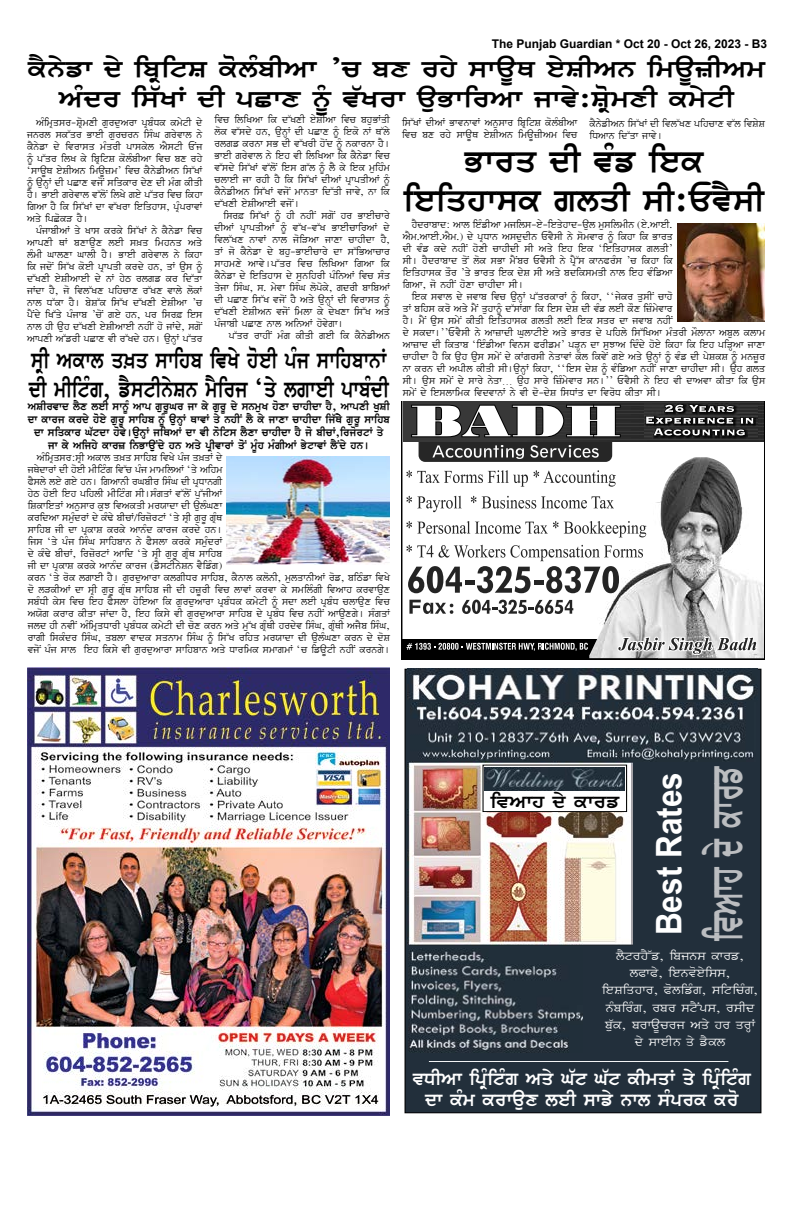
<style>
.page{position:relative;width:792px;height:1224px;background:#fff}
.page>*{position:absolute;margin:0;border:0;box-sizing:border-box;transform-origin:0 0}
.t1{font:700 46.8px "Anmol Lipi";letter-spacing:-.015em;color:#bbbdc0;scale:.59 1}
.t2{font:700 35.5px "Arial";color:#fff;scale:.89 1}
.t3{font:700 33px/39.6px "Anmol Lipi";color:#000;text-align:center}
.t4{font:700 25px/30px "Anmol Lipi";color:#000;text-align:center;scale:1.15 1}
.t5{font:700 24px/28.8px "Anmol Lipi";color:#000;scale:.79 1}
.t6{font:700 18.8px/21.6px "Anmol Lipi";color:#fff;text-align:center}
.t7{font:700 18.7px "Anmol Lipi";color:#000;scale:1.08 1}
.t8{font:12px/17.3px "Anmol Lipi";color:#fff;text-align:center;scale:1.12 1}
.t9{font:700 12px "Arial";color:#000}
.t10{font:700 11px/13.2px "Anmol Lipi";color:#000;text-align:center;scale:.94 1}
.t11{font:10px/12px "Anmol Lipi";color:#000}
</style>
<div class="page">
<div style="left:405px;top:669px;width:356px;height:444px;background:#222f3b"></div>
<img style="left:407px;top:669px;width:349px;height:34px">
<img style="left:410px;top:703px;width:344px;height:58px">
<img style="left:407px;top:762px;width:226px;height:184px">
<img style="left:409px;top:949px;width:174px;height:103px">
<div style="left:483px;top:765px;width:144px;height:47px;background:#fff"></div>
<div style="left:483px;top:765px;width:144px;height:47px;border:1px solid #000"></div>
<img style="left:485px;top:767px;width:139px;height:23px">
<hr style="left:429px;top:1061px;width:299px;height:1px;background:#fff">
<img style="left:27px;top:668px;width:363px;height:448px">
<svg style="left:401px;top:402px;width:364px;height:257px"></svg>
<img style="left:227px;top:457px;width:163px;height:108px">
<img style="left:677px;top:223px;width:87px;height:98px">
<p class="t9" style="left:492px;top:36px;width:277px">The Punjab Guardian * Oct 20 - Oct 26, 2023 - B3</p>
<h3 class="t4" style="left:28px;top:55px;width:643px">KYNYFW DYIBRITS KOLMBIAW ’C BX RHYSWAUQ EYSIAN IMAUZIAM<br>AMDR IS`KW DI PCWX Ƒ V`KRW AUBWIRAW JWVY:SROMXI KMYTI</h3>
<p class="t11" style="left:27px;top:117px;width:182px;text-indent:9px">AMIMRQSR-SROMXI GURDUARW PRBMDK KMYTI DY JNRL SK~QR BWEI GURCRN ISMG GRYVWL NY KYNYFW DYIVRWSQ MMQRI PWSKYL AYSTI ENJ Ƒ P~QR ILK KYIBRITS KOLMBIAW IVC BX RHY ‘SWAUQ EYSIAN IMAUZM’ IVC KYNYFIAN IS~KW Ƒ AUNHW DI PCWX VJON SIQKWR DYX DI MMG KIQI HY[ BWEI GRYVWL V~LON ILKYGEYP~QR IVC IKHW IGAW HYIK IS~KW DW V~KRW IEIQHWS, PRMPRWVW AQYIPCOKV HY[</p>
<p class="t11" style="left:27px;top:225px;width:182px;text-align:center">PMJWBIAW QYKWS KRKYIS~KW NYKYNYFW IVC AWPXI QW BXWAUX LEI S^Q IMHNQ AQY LMMI GWLXW GWLI HY[ BWEI GRYVWL NYIKHW IK JDON IS~K KOEI PRWPQI KRDYHN, QW AUS Ƒ D~KXI EYSIAWEI DYNW HYT RLGF KR ID~QW JWDW HY, JO IVL~KX PIHCWX R~KX VWLYLOKW NWL D~KW HY[ BYS~K IS~K D~KXI EYSIAW ’C PYNDYIK~QYPMJWB ’CON GEYHN, PR ISR&amp; IES NWL HI AUH D~KXI EYSIAWEI NHIN HO JWDY, SGON AWPXI A~FRI PCWX VI R~KDYHN[ AUNHW P~QR</p>
<p class="t11" style="left:214px;top:114px;width:182px">IVC ILIKAW IK D~KXI EYSIAW IVC BHUBWQI LOK V~SDYHN, AUNHW DI PCWX Ƒ IEKO NW Q~LY RLGF KRNW SB DI V~KRI HOND Ƒ NKWRNW HY[ BWEI GRYVWL NYIEH VI ILIKAW IK KYNYFW IVC V~SDYIS~KW V~LON IES G~L Ƒ LYKYIEK MUIHMM CLWEI JW RHI HYIK IS~KW DIAW PRWPQIAW Ƒ KYNYFIAN IS~KW VJON MWNQW ID~QI JWVY, NW IK D~KXI EYSIAWEI VJON[</p>
<p class="t11" style="left:214px;top:210px;width:182px;text-indent:9px">ISR&amp; IS~KW Ƒ HI NHIN SGON HR BWEICWRY DIAW PRWPQIAW Ƒ V~K-V~K BWEICWIRAW DY IVL~KX NWVW NWL JOIVAW JWXW CWHIDW HY, QW JO KYNYFW DYBHU-BWEICWRYDW S~IBAWCWR SWHMXY AWVY[P~QR IVC ILIKAW IGAW IK KYNYFW DYIEIQHWS DYSUNIHRI PMINAW IVC SMQ QYJW ISMG, S. MYVW ISMG LOPOKY, GDRI BWIBAW DI PCWX IS~K VJON HYAQYAUNHW DI IVRWSQ Ƒ D~KXI EYSIAN VJON IMLW KYDYKXW IS~K AQY PMJWBI PCWX NWL AINAW HOVYGW[</p>
<p class="t11" style="left:229px;top:330px;width:163px">P~QR RWHIN MMG KIQI GEI IK KYNYFIAN</p>
<p class="t11" style="left:402px;top:117px;width:177px">IS~KW DIAW BWVNWVW ANUSWR IBRITS KOLMBIAW<br>IVC BX RHYSWAUQ EYSIAN IMAUZIAM IVC</p>
<p class="t11" style="left:590px;top:118px;width:177px">KYNYFIAN IS~KW DI IVL~KX PIHCWX V~L IVSYS<br>IDAWN ID~QW JWVY[</p>
<h3 class="t3" style="left:404px;top:142px;width:362px">BWRQ DI VMF IEK<br>IEIQHWSK GLQI SI:EVYSI</h3>
<p class="t11" style="left:403px;top:219px;width:272px;text-align:justify;text-indent:9px">HYDRWBWD: AWL IEMFIAW MJILS-EY-IEQYHWD-AUL MUSILMIN (EY.AWEI.<br>AYM.AWEI.AYM.) DYPRDWN ASDUDIN EVYSI NYSOMVWR Ƒ IKHW IK BWRQ DI VMF KDYNHIN HOXI CWHIDI SI AQYIEH IEK ‘IEIQHWSK GLQI’ SI[ HYDRWBWD QON LOK SBW MYNBR EVYSI NYPRY~S KWNPRMS ’C IKHW IK IEIQHWSK QOR ’QYBWRQ IEK DYS SI AQYBDIKSMQI NWL IEH VMIFAW IGAW, JO NHIN HOXW CWHIDW SI[</p>
<p class="t11" style="left:403px;top:291px;width:364px;text-indent:9px">IEK SVWL DYJVWB IVC AUNHW P~QRKWRW Ƒ IKHW, ‘‘JYKR QUSIN CWHO<br>QW BIHS KRO AQYMYN QUHWƑ D~SWGW IK IES DYS DI VMF LEI KOX IZMMYVWR<br>HY[ MYN AUS SMYN KIQI IEIQHWSK GLQI LEI IEK SQR DW JVWB NHIN<br>DYSKDW[’’EVYSI NYAWZWDI GULWTIEYAQYBWRQ DYPIHLYIS~IKAW MMQRI MOLWNW ABUL KLWM AWZWD DI IKQWB ‘IEMFIAW IVNS PRIFM’ PVHN DW SUJWA IDMDYHOEYIKHW IK IEH PIVHAW JWXW CWHIDW HYIK AUH AUS SMYN DYKWGRSI NYQWVW KOL IKVYN GEYAQYAUNHW Ƒ VMF DI PYSKS Ƒ MNZUR NW KRN DI APIL KIQI SI[AUNHW IKHW, ‘‘IES DYS Ƒ VMIFAW NHIN JWXW CWHIDW SI[ AUH GLQ SI[ AUS SMYN DYSWRYNYQW… AUH SWRYIZMMYVWR SN[’’ EVYSI NYIEH VI DWAVW KIQW IK AUS SMYN DYIESLWIMK IVDVWNW NYVI DO-DYS ISDWQ DW IVROD KIQW SI[</p>
<h3 class="t5" style="left:29px;top:346px;width:457px">SRI AKWL Q^Q SWIHB IVKY HOEI PMJ SWIHBWNW<br>DI MIITMG, FYSTINYSN MYIRJ ‘QY LGWEI PWBMDI</h3>
<p class="t10" style="left:28px;top:400px;width:387px">ASIRVWD LYX LEI SWNMU AWP GURUGR JW KYGURU DYSNMUK HOXW CWHIDW HY, AWPXI KUSI DW KWRJ KRDYHOEYGURU SWIHB NMU AUNHW QWVW QYNHIN LYKYJWXW CWHIDW IJ`QYGURU SWIHB DW SIQKWR G`TDW HOVY[AUNHW JIQAW DW VI NOITS LYXW CWHIDW HYJO BICW,IRJORTW QY JW KYAIJHYKWRZ INBWAUNDYHN AQYPRIVWRW QON MMUH MMGIAW BYTWVW LYNDYHN[</p>
<p class="t11" style="left:28px;top:452px;width:369px;text-indent:9px">AMIMRQSR:SRI AKWL Q^Q SWIHB IVKYPMJ Q^QW DY<br>JQYDWRW DI HOEI MIITMG IV~C PMJ MWMILAW ‘QYAIHM<br>PYSLYLEYGEYHN[ IGAWNI RGBIR ISMG DI PRDWNGI<br>HYT HOEI IEH PIHLI MIITMG SI[SMGQW V~LON PU~JIAW<br>ISKWIEQW ANUSWR KUJ IVAKQI MRXWDW DI AULMGXW<br>KRIDAW SMUMDRW DYKMFYBICW/IRZORTW ‘QYSRI GURU GRMQ<br>SWIHB JI DW PRKWS KRKYAWNMD KWRJ KRDYHN[<br>IJS ‘QYPMJ ISMG SWIHBWN NYPYSLW KRKYSMUMDRW<br>DYKMFYBICW, IRZORTW AWID ‘QYSRI GURU GRMQ SWIHB<br>JI DW PRKWS KRKYAWNMD KWRJ (FYSTINYSN VYIFMG)<br>KRN ‘QYROK LGWEI HY[ GURDUAWRW KLGIDR SWIHB, KYNWL KLONI, MULQWNIAW ROF, BITMFW IVKY DO LVKIAW DW SRI GURU GRMQ SWIHB JI DI HZURI IVC LWVW KRVW KYSMILMGI IVAWH KRVWAUX SBMDI KYS IVC IEH PYSLW HOIEAW IK GURDUAWRW PRBMDK KMYTI Ƒ SDW LEI PRBMD CLWAUX IVC AXOG KRWR KIQW JWDW HY, IEH IKSYVI GURDUAWRW SWIHB DYPRBMD IVC NHIN AWAUXGY[ SMGQW JLD HI NVIN AMIMRQDWRI PRBMDK KMYTI DI COX KRN AQYMU~K GRMQI HRDYV ISMG, GRMQI AJYB ISMG, RWGI ISKMDR ISMG, QBLW VWDK SQNWM ISMG Ƒ IS~K RIHQ MRXWDW DI AULMGXW KRN DYDOS VJON PMJ SWL IEH IKSYVI GURDUAWRW SWIHBWN AQYDWRIMK SMWGMW ‘C IFAUTI NHIN KRNGY[</p>
<h3 class="t7" style="left:491px;top:791px;width:121px">IVAWH DYKWRF</h3>
<h2 class="t2" style="left:646px;top:935px;width:185px;rotate:-90deg">Best Rates</h2>
<h1 class="t1" style="left:699px;top:941px;width:297px;rotate:-90deg">IVAWH DYKWRF</h1>
<p class="t8" style="left:602px;top:947px;width:141px">LYTRHY~F, IBJNS KWRF,<br>LPWPY, IENVOEYISS,<br>IESIQHWR, POLIFMG, SITICMG,<br>NMBIRMG, RBR STYNPS, RSID<br>BU`K, BRWAUCRJ AQYHR QRHW<br>DYSWEIN QYFYKL</p>
<h3 class="t6" style="left:413px;top:1068px;width:340px">VDIAW IPMRITMG AQYG`T G`T KIMQW QYIPRMITMG<br>DW KMM KRWAUX LEI SWFYNWL SMPRK KRO</h3>
</div>
